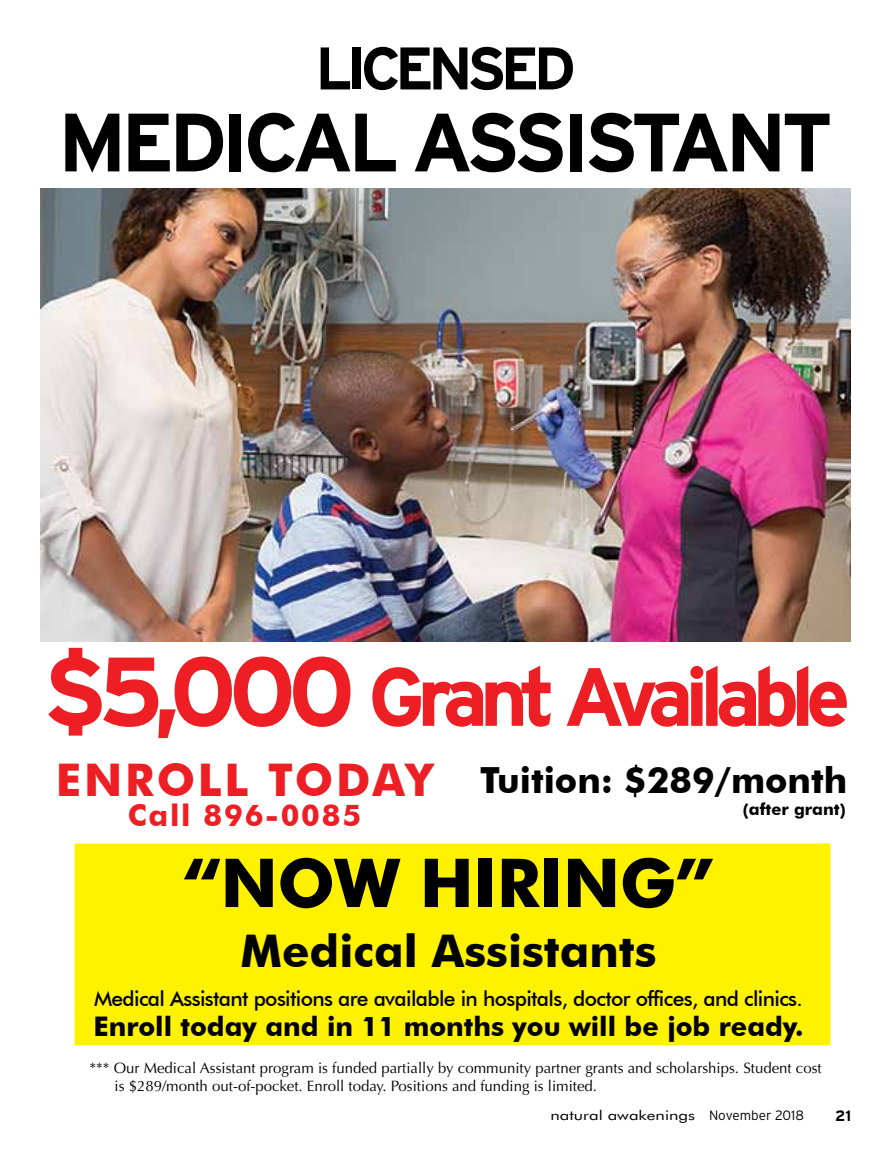
<style>
.page{position:relative;width:891px;height:1161px;background:#fff}
.page>*{position:absolute;margin:0;border:0;box-sizing:border-box;transform-origin:0 0}
.t1{font:700 82.5px "Interstate";letter-spacing:-.1em;color:#ed1f24}
.t2{font:700 82.5px "Interstate";letter-spacing:-.07em;color:#000}
.t3{font:700 67.5px "Futura BT";letter-spacing:-.01em;color:#000}
.t4{font:700 60px "Interstate";letter-spacing:-.1em;color:#000}
.t5{font:700 45px "Futura BT";color:#000}
.t6{font:700 45px "Futura BT";letter-spacing:.06em;color:#ed1f24}
.t7{font:700 36px "Futura BT";color:#000}
.t8{font:700 30px "Futura BT";letter-spacing:.06em;color:#ed1f24}
.t9{font:700 27px "Futura BT";color:#000}
.t10{font:500 21px "Futura BT";letter-spacing:-.03em;color:#000}
.t11{font:700 16.5px "Futura BT";color:#000}
.t12{font:15px/18px "Optima";color:#000}
.t13{font:700 15px "Interstate";color:#000}
.t14{font:13.5px "Futura Book BT";color:#000;scale:1.25 1}
.s1{font-size:97.5px}
.s2{font-family:"Interstate";font-weight:300}
</style>
<div class="page">
<img style="left:41px;top:189px;width:809px;height:453px">
<div style="left:75px;top:843px;width:756px;height:202px;background:#fff200"></div>
<h3 class="t4" style="left:315px;top:35px;width:262px">LICENSED</h3>
<h1 class="t2" style="left:58px;top:96px;width:777px">MEDICAL ASSISTANT</h1>
<h1 class="t1" style="left:43px;top:651px;width:809px"><span class="s1">$5,000</span> Grant Available</h1>
<h3 class="t7" style="left:480px;top:758px;width:369px">Tuition: $289/month</h3>
<p class="t11" style="left:743px;top:800px;width:104px">(after grant)</p>
<h3 class="t6" style="left:56px;top:753px;width:378px">ENROLL TODAY</h3>
<h3 class="t8" style="left:128px;top:797px;width:235px">Call 896-0085</h3>
<h2 class="t3" style="left:183px;top:842px;width:533px">“NOW HIRING”</h2>
<h3 class="t5" style="left:241px;top:924px;width:417px">Medical Assistants</h3>
<h3 class="t10" style="left:94px;top:986px;width:710px">Medical Assistant positions are available in hospitals, doctor offices, and clinics.</h3>
<h3 class="t9" style="left:93px;top:1010px;width:712px">Enroll today and in 11 months you will be job ready.</h3>
<p class="t12" style="left:115px;top:1059px;width:709px;text-indent:-25px">*** Our Medical Assistant program is funded partially by community partner grants and scholarships. Student cost is $289/month out-of-pocket. Enroll today. Positions and funding is limited.</p>
<p class="t14" style="left:551px;top:1107px;width:204px">natural awakenings <span class="s2">November 2018</span></p>
<p class="t13" style="left:835px;top:1107px;width:17px">21</p>
</div>
